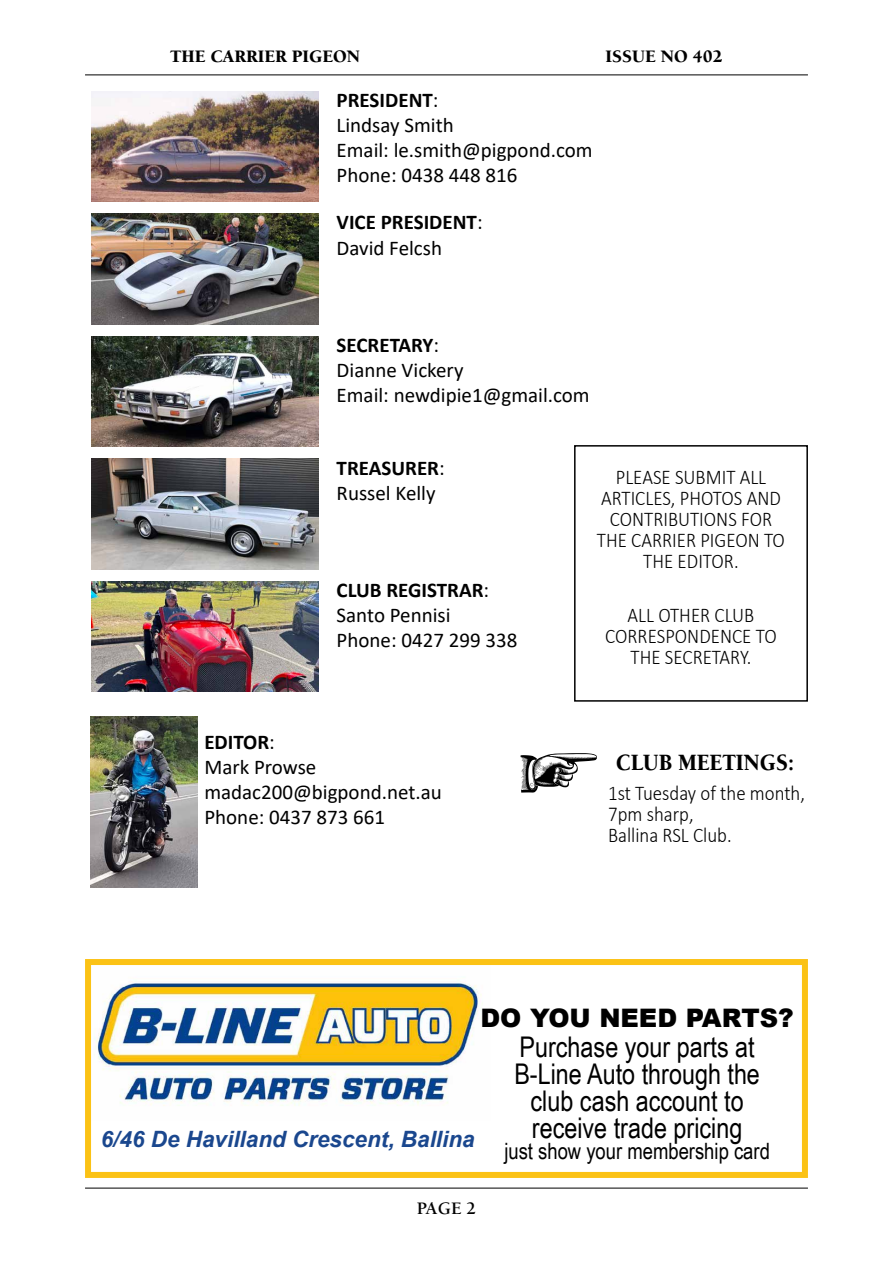
<style>
.page{position:relative;width:893px;height:1263px;background:#fff}
.page>*{position:absolute;margin:0;border:0;box-sizing:border-box;transform-origin:0 0}
.t1{font:60px "The Point";color:#000}
.t2{font:28.5px/27px "Arial Narrow";color:#000;text-align:center}
.t3{font:900 25.5px "Arial";color:#000}
.t4{font:900 24px "Berkeley";color:#000;scale:.9 1}
.t5{font:italic 700 22.5px "Arial";color:#1a478e}
.t6{font:22.5px "Arial Narrow";color:#000}
.t7{font:21px/25.2px "Calibri";color:#000}
.t8{font:300 21px/21px "Calibri";color:#000;text-align:center;scale:.9 1}
.t9{font:700 21px/25.2px "Calibri";color:#000}
.t10{font:900 18px "Berkeley";color:#000}
.t11{font:700 18px "Berkeley";color:#000}
.s1{font-weight:700}
.s2{font-weight:400}
</style>
<div class="page">
<hr style="left:85px;top:1188px;width:723px;height:1px;background:#000">
<hr style="left:85px;top:75px;width:723px;height:1px;background:#000">
<img style="left:91px;top:91px;width:228px;height:111px">
<img style="left:91px;top:214px;width:228px;height:110px">
<img style="left:91px;top:336px;width:228px;height:111px">
<img style="left:91px;top:459px;width:228px;height:110px">
<img style="left:91px;top:581px;width:228px;height:111px">
<svg style="left:85px;top:959px;width:723px;height:219px"></svg>
<img style="left:90px;top:716px;width:107px;height:172px">
<div style="left:574px;top:445px;width:234px;height:257px;border:2px solid #000"></div>
<p class="t10" style="left:170px;top:47px;width:192px">THE CARRIER PIGEON</p>
<p class="t10" style="left:605px;top:47px;width:119px">ISSUE NO 402</p>
<p class="t7" style="left:337px;top:87px;width:258px"><span class="s1">PRESIDENT</span>:<br>Lindsay Smith<br>Email: le.smith@pigpond.com<br>Phone: 0438 448 816</p>
<p class="t9" style="left:337px;top:209px;width:148px">VICE PRESIDENT<span class="s2">:<br>David Felcsh</span></p>
<p class="t7" style="left:337px;top:332px;width:255px"><span class="s1">SECRETARY</span>:<br>Dianne Vickery<br>Email: newdipie1@gmail.com</p>
<p class="t7" style="left:337px;top:454px;width:110px"><span class="s1">TREASURER</span>:<br>Russel Kelly</p>
<p class="t7" style="left:337px;top:577px;width:182px"><span class="s1">CLUB REGISTRAR</span>:<br>Santo Pennisi<br>Phone: 0427 299 338</p>
<p class="t8" style="left:597px;top:466px;width:210px">PLEASE SUBMIT ALL<br>ARTICLES, PHOTOS AND<br>CONTRIBUTIONS FOR<br>THE CARRIER PIGEON TO<br>THE EDITOR.</p>
<p class="t8" style="left:605px;top:605px;width:192px">ALL OTHER CLUB<br>CORRESPONDENCE TO<br>THE SECRETARY.</p>
<p class="t7" style="left:204px;top:728px;width:239px"><span class="s1">EDITOR</span>:<br>Mark Prowse madac200@bigpond.net.au<br>Phone: 0437 873 661</p>
<h1 class="t1" style="left:519px;top:738px;width:81px">g</h1>
<p class="t4" style="left:616px;top:750px;width:199px">CLUB MEETINGS:</p>
<p class="t8" style="left:608px;top:782px;width:220px;text-align:left">1st Tuesday of the month,<br>7pm sharp,<br>Ballina RSL Club.</p>
<p class="t5" style="left:101px;top:1124px;width:375px">6/46 De Havilland Crescent, Ballina</p>
<p class="t3" style="left:480px;top:999px;width:315px">DO YOU NEED PARTS?</p>
<h2 class="t2" style="left:514px;top:1032px;width:247px">Purchase your parts at<br>B-Line Auto through the club cash account to receive trade pricing</h2>
<p class="t6" style="left:504px;top:1134px;width:267px">just show your membership card</p>
<p class="t11" style="left:417px;top:1199px;width:61px">PAGE 2</p>
</div>
